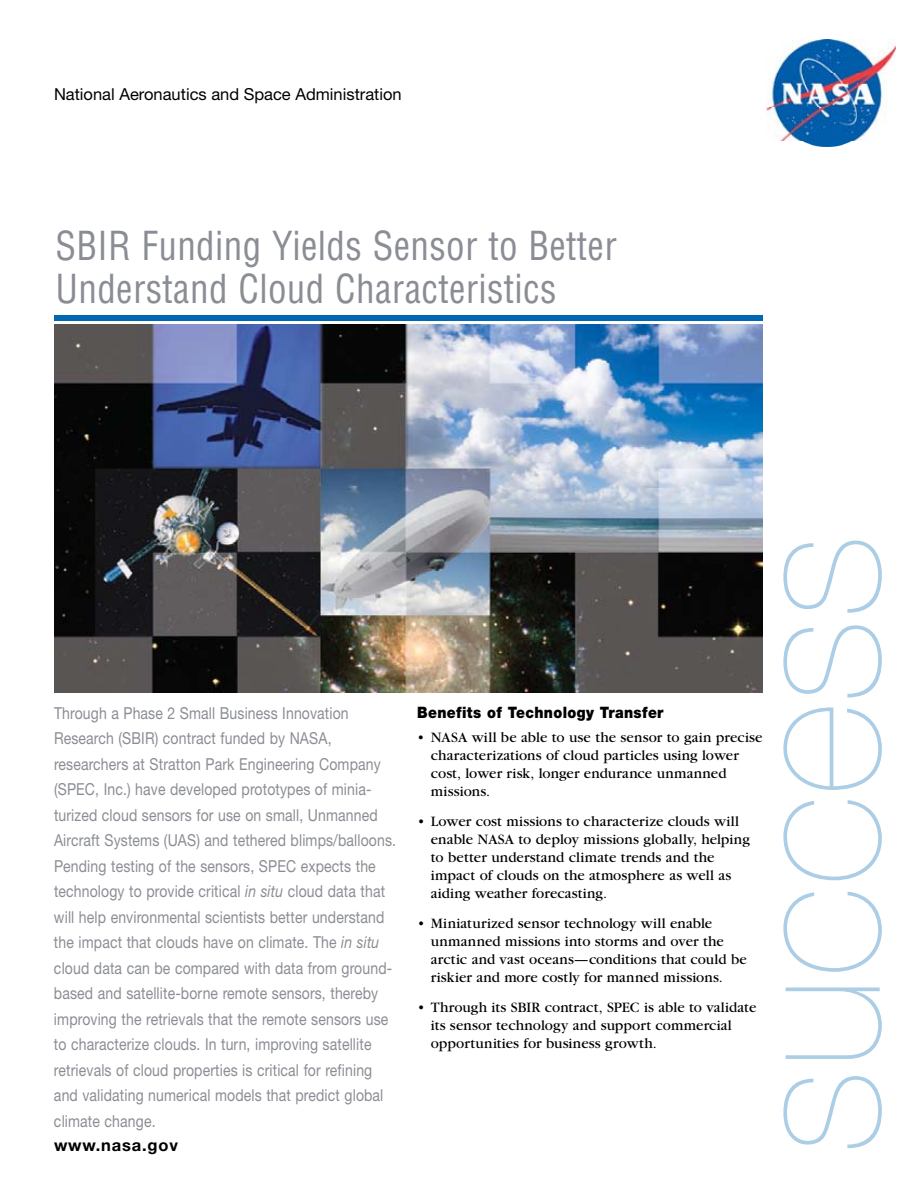
<style>
.page{position:relative;width:918px;height:1188px;background:#fff}
.page>*{position:absolute;margin:0;border:0;box-sizing:border-box;transform-origin:0 0}
.t1{font:200 183px "Helvetica Neue";color:#abcde5}
.t2{font:condensed 39px/43.5px "Helvetica";letter-spacing:.01em;color:#8a8d94;scale:.95 1}
.t3{font:16.5px/25.5px "Helvetica Neue";letter-spacing:.01em;color:#8a8d94;scale:.85 1}
.t4{font:16.5px "Helvetica Neue";color:#000}
.t5{font:700 16.5px "Helvetica Neue";letter-spacing:.05em;color:#000}
.t6{font:900 15.75px "Helvetica Neue";letter-spacing:.025em;color:#000;scale:.9 1}
.t7{font:15px/18px "Garamond";letter-spacing:.005em;color:#000}
.s1{font-style:italic}
</style>
<div class="page">
<div style="left:54px;top:315px;width:709px;height:5px;background:#0067b1"></div>
<img style="left:766px;top:39px;width:129px;height:108px">
<img style="left:54px;top:324px;width:709px;height:369px">
<p class="t4" style="left:54px;top:84px;width:349px">National Aeronautics and Space Administration</p>
<h2 class="t2" style="left:56px;top:224px;width:592px">SBIR Funding Yields Sensor to Better<br>Understand Cloud Characteristics</h2>
<p class="t3" style="left:54px;top:700px;width:404px">Through a Phase 2 Small Business Innovation Research (SBIR) contract funded by NASA, researchers at Stratton Park Engineering Company (SPEC, Inc.) have developed prototypes of minia&shy;turized cloud sensors for use on small, Unmanned Aircraft Systems (UAS) and tethered blimps/balloons.<br>Pending testing of the sensors, SPEC expects the technology to provide critical <span class="s1">in situ</span> cloud data that will help environmental scientists better understand the impact that clouds have on climate. The <span class="s1">in situ </span>cloud data can be compared with data from ground&shy;based and satellite-borne remote sensors, thereby improving the retrievals that the remote sensors use to characterize clouds. In turn, improving satellite retrievals of cloud properties is critical for refining and validating numerical models that predict global climate change.</p>
<p class="t6" style="left:417px;top:703px;width:275px">Benefits of Technology Transfer</p>
<p class="t7" style="left:431px;top:729px;width:333px;text-indent:-14px">• NASA will be able to use the sensor to gain precise characterizations of cloud particles using lower cost, lower risk, longer endurance unmanned missions.</p>
<p class="t7" style="left:431px;top:813px;width:321px;text-indent:-13px">• Lower cost missions to characterize clouds will enable NASA to deploy missions globally, -helping to better understand climate trends and the impact of clouds on the atmosphere as well as aiding weather forecasting.</p>
<p class="t7" style="left:431px;top:915px;width:318px;text-indent:-13px">• Miniaturized sensor technology will enable unmanned missions into storms and over the arctic and vast oceans—conditions that could be riskier and more costly for manned missions.</p>
<p class="t7" style="left:431px;top:999px;width:327px;text-indent:-13px">• Through its SBIR contract, SPEC is able to validate its sensor technology and support commercial opportunities for business growth.</p>
<p class="t5" style="left:54px;top:1135px;width:125px">www.nasa.gov</p>
<h1 class="t1" style="left:709px;top:1154px;width:622px;rotate:-90deg">success</h1>
</div>
